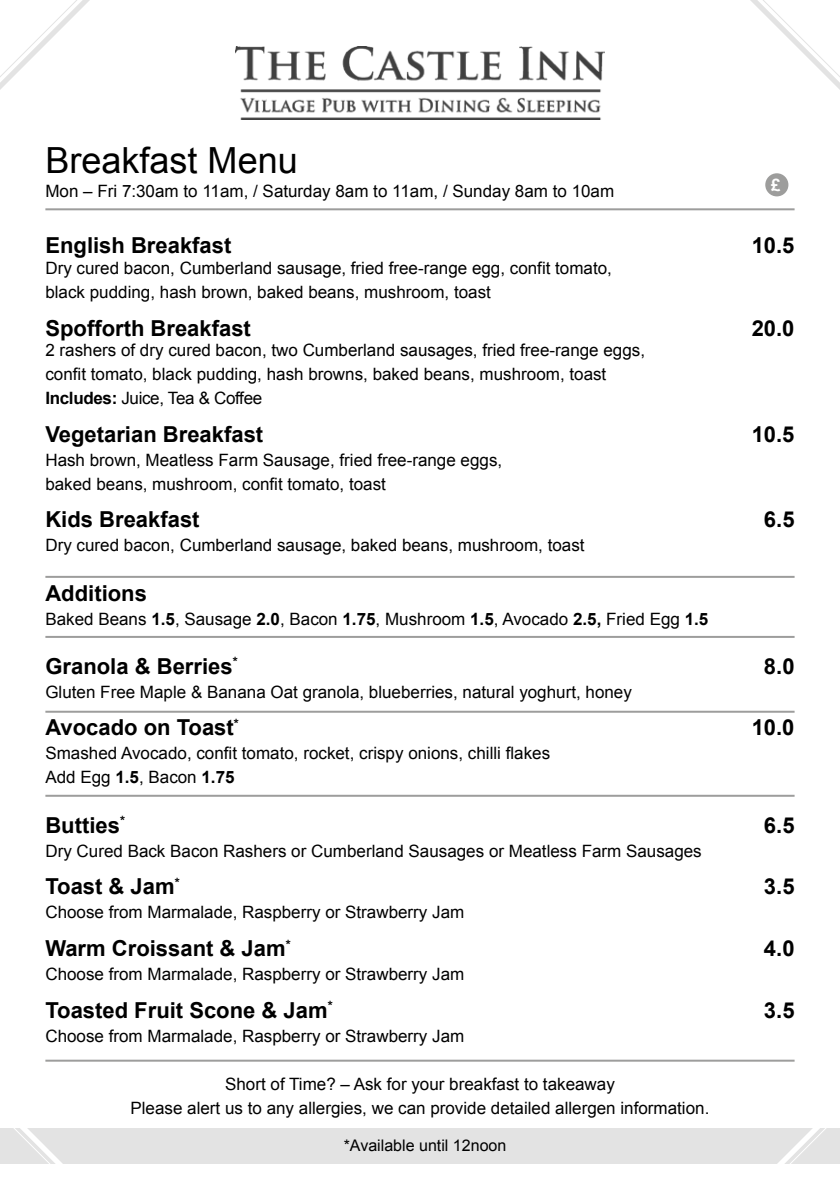
<style>
.page{position:relative;width:840px;height:1191px;background:#fff}
.page>*{position:absolute;margin:0;border:0;box-sizing:border-box;transform-origin:0 0}
.t1{font:36px "Arial";color:#000}
.t2{font:700 22px "Arial";color:#000}
.t3{font:17px/24px "Arial";color:#000}
.t4{font:700 17px "Arial";color:#fff}
.t5{font:16px "Arial";color:#000}
.s1{font-weight:700}
</style>
<div class="page">
<div style="left:0;top:1127px;width:839px;height:36px;background:#e3e3e3"></div>
<svg style="left:732px;top:1127px;width:107px;height:37px"></svg>
<svg style="left:0;top:1127px;width:90px;height:37px"></svg>
<img style="left:236px;top:46px;width:367px;height:74px">
<hr style="left:45px;top:576px;width:749px;height:2px;background:#9d9d9c">
<hr style="left:45px;top:636px;width:749px;height:2px;background:#9d9d9c">
<hr style="left:45px;top:710px;width:749px;height:2px;background:#9d9d9c">
<hr style="left:45px;top:794px;width:749px;height:2px;background:#9d9d9c">
<hr style="left:45px;top:208px;width:749px;height:2px;background:#9d9d9c">
<hr style="left:45px;top:1059px;width:749px;height:2px;background:#9d9d9c">
<svg style="left:750px;top:0;width:89px;height:89px"></svg>
<svg style="left:0;top:0;width:90px;height:90px"></svg>
<div style="left:764px;top:173px;width:24px;height:23px;background:#9d9d9c;border-radius:50%"></div>
<h1 class="t1" style="left:45px;top:137px;width:254px">Breakfast Menu</h1>
<p class="t3" style="left:45px;top:179px;width:570px">Mon – Fri 7:30am to 11am, / Saturday 8am to 11am, / Sunday 8am to 10am</p>
<p class="t4" style="left:770px;top:174px;width:11px">£</p>
<p class="t2" style="left:45px;top:231px;width:187px">English Breakfast</p>
<p class="t2" style="left:751px;top:231px;width:44px">10.5</p>
<p class="t3" style="left:45px;top:256px;width:567px">Dry cured bacon, Cumberland sausage, fried free-range egg, confit tomato, black pudding, hash brown, baked beans, mushroom, toast</p>
<p class="t2" style="left:45px;top:313px;width:207px">Spofforth Breakfast</p>
<p class="t2" style="left:751px;top:313px;width:44px">20.0</p>
<p class="t3" style="left:45px;top:338px;width:601px">2 rashers of dry cured bacon, two Cumberland sausages, fried free-range eggs, confit tomato, black pudding, hash browns, baked beans, mushroom, toast<br><span class="s1">Includes:</span> Juice, Tea &amp; Coffee</p>
<p class="t2" style="left:45px;top:419px;width:219px">Vegetarian Breakfast</p>
<p class="t2" style="left:751px;top:419px;width:44px">10.5</p>
<p class="t3" style="left:45px;top:448px;width:458px">Hash brown, Meatless Farm Sausage, fried free-range eggs, baked beans, mushroom, confit tomato, toast</p>
<p class="t2" style="left:45px;top:505px;width:156px">Kids Breakfast</p>
<p class="t2" style="left:763px;top:505px;width:32px">6.5</p>
<p class="t3" style="left:45px;top:533px;width:540px">Dry cured bacon, Cumberland sausage, baked beans, mushroom, toast</p>
<p class="t2" style="left:45px;top:578px;width:103px">Additions</p>
<p class="t3" style="left:45px;top:607px;width:664px">Baked Beans <span class="s1">1.5</span>, Sausage <span class="s1">2.0</span>, Bacon <span class="s1">1.75</span>, Mushroom <span class="s1">1.5</span>, Avocado <span class="s1">2.5,</span> Fried Egg <span class="s1">1.5</span></p>
<p class="t2" style="left:45px;top:651px;width:194px">Granola &amp; Berries<sup>*</sup></p>
<p class="t2" style="left:763px;top:651px;width:32px">8.0</p>
<p class="t3" style="left:45px;top:680px;width:587px">Gluten Free Maple &amp; Banana Oat granola, blueberries, natural yoghurt, honey</p>
<p class="t2" style="left:45px;top:713px;width:195px">Avocado on Toast<sup>*</sup></p>
<p class="t2" style="left:751px;top:713px;width:44px">10.0</p>
<p class="t3" style="left:45px;top:741px;width:506px">Smashed Avocado, confit tomato, rocket, crispy onions, chilli flakes<br>Add Egg <span class="s1">1.5</span>, Bacon <span class="s1">1.75</span></p>
<p class="t2" style="left:45px;top:810px;width:81px">Butties<sup>*</sup></p>
<p class="t2" style="left:763px;top:810px;width:32px">6.5</p>
<p class="t3" style="left:45px;top:838px;width:657px">Dry Cured Back Bacon Rashers or Cumberland Sausages or Meatless Farm Sausages</p>
<p class="t2" style="left:45px;top:872px;width:136px">Toast &amp; Jam<sup>*</sup></p>
<p class="t2" style="left:763px;top:872px;width:32px">3.5</p>
<p class="t3" style="left:45px;top:900px;width:420px">Choose from Marmalade, Raspberry or Strawberry Jam</p>
<p class="t2" style="left:45px;top:933px;width:247px">Warm Croissant &amp; Jam<sup>*</sup></p>
<p class="t2" style="left:763px;top:933px;width:32px">4.0</p>
<p class="t3" style="left:45px;top:962px;width:420px">Choose from Marmalade, Raspberry or Strawberry Jam</p>
<p class="t2" style="left:45px;top:995px;width:288px">Toasted Fruit Scone &amp; Jam<sup>*</sup></p>
<p class="t2" style="left:763px;top:995px;width:32px">3.5</p>
<p class="t3" style="left:45px;top:1024px;width:420px">Choose from Marmalade, Raspberry or Strawberry Jam</p>
<p class="t3" style="left:130px;top:1072px;width:580px;text-align:center">Short of Time? – Ask for your breakfast to takeaway<br>Please alert us to any allergies, we can provide detailed allergen information.</p>
<p class="t5" style="left:343px;top:1135px;width:164px">*Available until 12noon</p>
</div>
